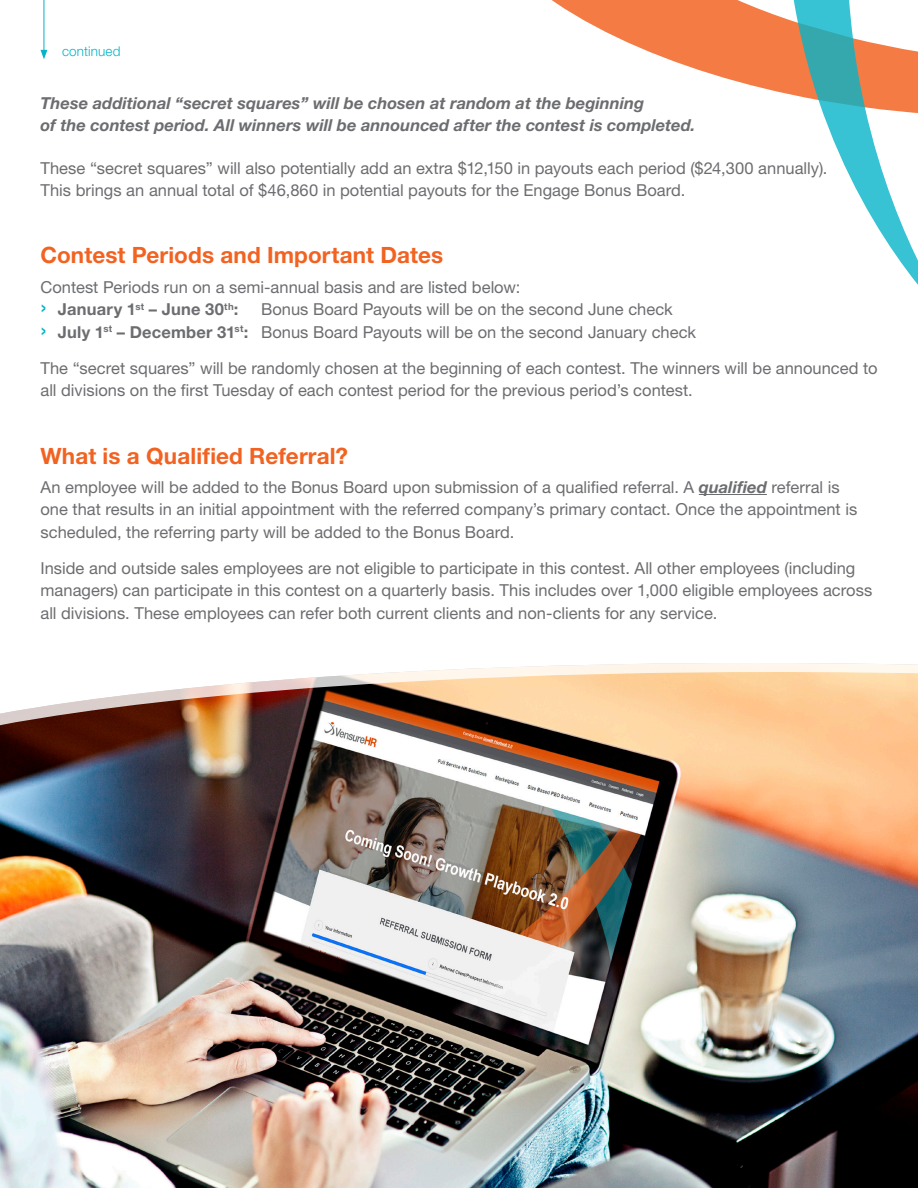
<style>
.page{position:relative;width:918px;height:1188px;background:#fff}
.page>*{position:absolute;margin:0;border:0;box-sizing:border-box;transform-origin:0 0}
.t1{font:700 22.5px "Helvetica Neue LT Std";letter-spacing:.005em;color:#f26221}
.t2{font:16.5px/22.5px "Helvetica Neue LT Std";color:#6c6d70}
.t3{font:italic 700 16.5px/21.8px "Helvetica Neue LT Std";color:#6c6d70}
.t4{font:700 16.5px "Helvetica Neue LT Std";letter-spacing:.015em;color:#6c6d70}
.t5{font:300 13.5px "Helvetica Neue LT Std";letter-spacing:.01em;color:#05b4c8}
.s1{font-weight:400;font-size:24px;color:#05b4c8}
.s2{font-size:24px;color:#05b4c8}
.s3{font-weight:700}
.s4{font-weight:700;font-style:italic}
</style>
<div class="page">
<hr style="left:699px;top:494px;width:68px;height:1px;background:#6c6d70">
<img style="left:0;top:728px;width:918px;height:460px">
<svg style="left:0;top:663px;width:918px;height:65px"></svg>
<hr style="left:44px;top:0;width:1px;height:52px;background:#05b4c8">
<svg style="left:40px;top:50px;width:7px;height:9px"></svg>
<svg style="left:552px;top:0;width:200px;height:86px;fill:#f47b44"></svg>
<svg style="left:752px;top:0;width:166px;height:285px"></svg>
<p class="t5" style="left:62px;top:43px;width:60px">continued</p>
<p class="t3" style="left:40px;top:92px;width:657px">These additional “secret squares” will be chosen at random at the beginning<br>of the contest period. All winners will be announced after the contest is completed.</p>
<p class="t2" style="left:40px;top:157px;width:789px">These “secret squares” will also potentially add an extra $12,150 in payouts each period ($24,300 annually).</p>
<p class="t2" style="left:40px;top:179px;width:646px">This brings an annual total of $46,860 in potential payouts for the Engage Bonus Board.</p>
<p class="t1" style="left:40px;top:241px;width:404px">Contest Periods and Important Dates</p>
<p class="t2" style="left:40px;top:275px;width:481px">Contest Periods run on a semi-annual basis and are listed below:</p>
<p class="t4" style="left:40px;top:299px;width:200px"><span class="s1">›</span> January 1<sup>st</sup> – June 30<sup>th</sup>:</p>
<p class="t2" style="left:261px;top:298px;width:413px">Bonus Board Payouts will be on the second June check</p>
<p class="t2" style="left:40px;top:320px;width:657px"><span class="s2">›</span> <span class="s3">July 1</span><sup>st</sup> <span class="s3">– December 31</span><sup>st</sup><span class="s3">:</span> Bonus Board Payouts will be on the second January check</p>
<p class="t2" style="left:40px;top:356px;width:839px">The “secret squares” will be randomly chosen at the beginning of each contest. The winners will be announced to all divisions on the first Tuesday of each contest period for the previous period’s contest.</p>
<p class="t1" style="left:40px;top:442px;width:309px">What is a Qualified Referral?</p>
<p class="t2" style="left:40px;top:476px;width:818px">An employee will be added to the Bonus Board upon submission of a qualified referral. A <span class="s4">qualified</span> referral is one that results in an initial appointment with the referred company’s primary contact. Once the appointment is scheduled, the referring party will be added to the Bonus Board.</p>
<p class="t2" style="left:40px;top:557px;width:833px">Inside and outside sales employees are not eligible to participate in this contest. All other employees (including managers) can participate in this contest on a quarterly basis. This includes over 1,000 eligible employees across all divisions. These employees can refer both current clients and non-clients for any service.</p>
</div>
